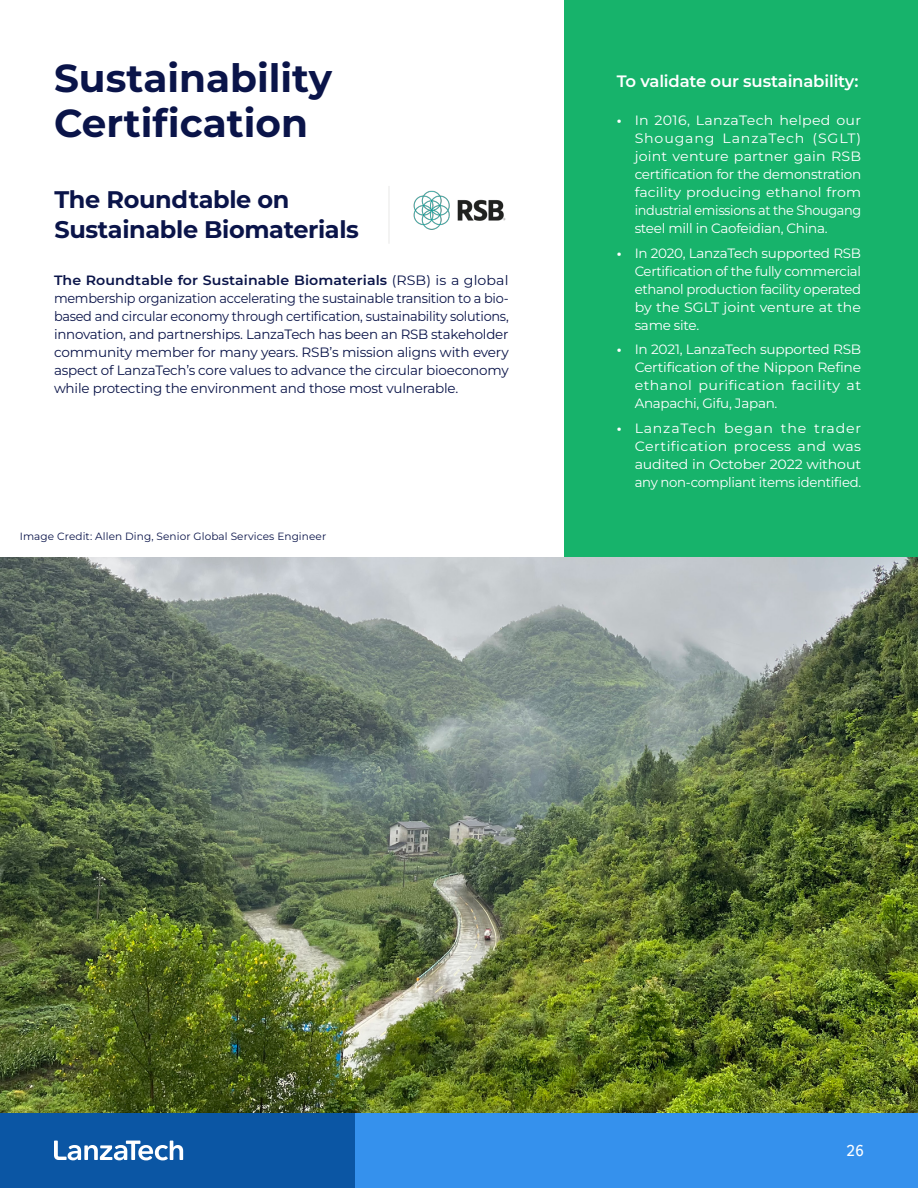
<style>
.page{position:relative;width:918px;height:1188px;background:#fff}
.page>*{position:absolute;margin:0;border:0;box-sizing:border-box;transform-origin:0 0}
.t1{font:700 39px/45px "Montserrat";color:#0a1449}
.t2{font:700 24px/30px "Montserrat";letter-spacing:-.015em;color:#0a1449}
.t3{font:500 18px "Inconsolata";color:#fff}
.t4{font:600 16.5px "Montserrat";letter-spacing:-.01em;color:#fff}
.t5{font:13.5px/18px "Montserrat";letter-spacing:-.015em;color:#0a1449;text-align:justify;scale:1.05 1}
.t6{font:13.5px/18px "Montserrat";letter-spacing:-.02em;color:#fff;text-align:justify;scale:1.05 1}
.t7{font:13.5px/18px "Montserrat";letter-spacing:-.02em;color:#fff;text-align:justify}
.t8{font:10.5px "Montserrat";letter-spacing:.01em;color:#0a144a}
.s1{font-weight:600}
.s2{font-weight:700}
</style>
<div class="page">
<div style="left:565px;top:0;width:353px;height:558px;background:#17b36b"></div>
<img style="left:414px;top:190px;width:92px;height:40px">
<hr style="left:389px;top:186px;width:1px;height:58px;background:#e8e8e7">
<img style="left:0;top:558px;width:918px;height:555px">
<div style="left:354px;top:1113px;width:564px;height:75px;background:#3591ed"></div>
<div style="left:0;top:1113px;width:354px;height:75px;background:#0b56a4"></div>
<svg style="left:54px;top:1141px;width:129px;height:19px"></svg>
<h1 class="t1" style="left:54px;top:54px;width:280px">Sustainability<br>Certification</h1>
<h2 class="t2" style="left:54px;top:184px;width:306px">The Roundtable on<br>Sustainable Biomaterials</h2>
<p class="t5" style="left:54px;top:271px;width:435px"><span class="s1">The Roundtable for Sustainable Biomaterials</span> (RSB) is a global membership organization accelerating the sustainable transition to a bio&shy;based and circular economy through certification, sustainability solutions, innovation, and partnerships. LanzaTech has been an RSB stakeholder community member for many years. RSB’s mission aligns with every aspect of LanzaTech’s core values to advance the circular bioeconomy while protecting the environment and those most vulnerable.</p>
<p class="t8" style="left:20px;top:529px;width:308px">Image Credit: Allen Ding, Senior Global Services Engineer</p>
<p class="t4" style="left:617px;top:70px;width:243px">To validate our sustainability:</p>
<p class="t6" style="left:635px;top:111px;width:217px;text-indent:-18px"><span class="s2">•</span> In 2016, LanzaTech helped our Shougang LanzaTech (SGLT) joint venture partner gain RSB certification for the demonstration facility producing ethanol from industrial emissions at the Shougang steel mill in Caofeidian, China.</p>
<p class="t7" style="left:635px;top:244px;width:228px;text-indent:-18px"><span class="s2">•</span> In 2020, LanzaTech supported RSB Certification of the fully commercial ethanol production facility operated by the SGLT joint venture at the same site.</p>
<p class="t7" style="left:635px;top:340px;width:228px;text-indent:-18px"><span class="s2">•</span> In 2021, LanzaTech supported RSB Certification of the Nippon Refine ethanol purification facility at Anapachi, Gifu, Japan.</p>
<p class="t6" style="left:635px;top:419px;width:217px;text-indent:-18px"><span class="s2">•</span> LanzaTech began the trader Certification process and was audited in October 2022 without any non-compliant items identified.</p>
<h3 class="t3" style="left:846px;top:1138px;width:19px">26</h3>
</div>
